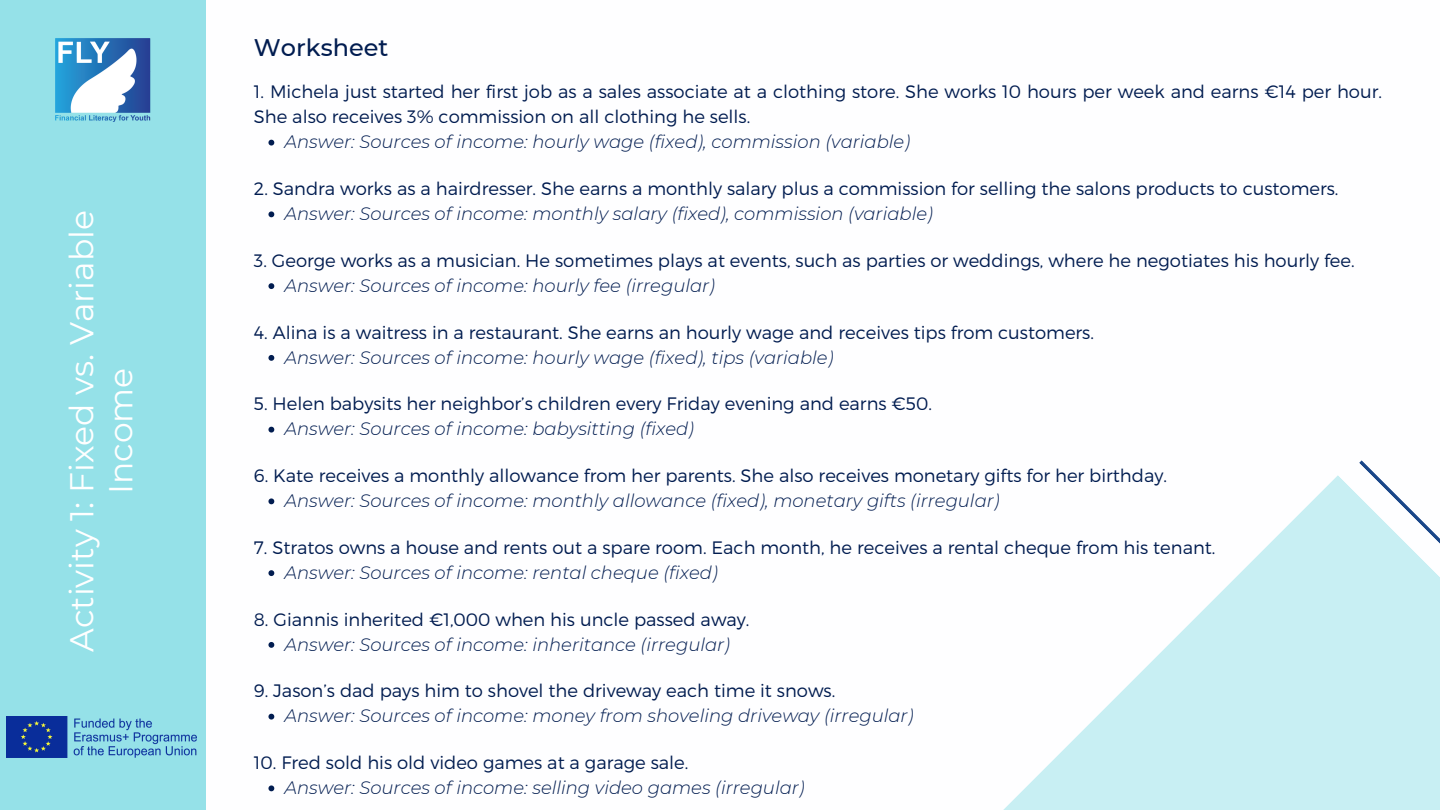
<style>
.page{position:relative;width:1440px;height:810px;background:#fff}
.page>*{position:absolute;margin:0;border:0;box-sizing:border-box;transform-origin:0 0}
.t1{font:33px/39px "Montserrat";color:#fff;text-align:center}
.t2{font:500 24px "Montserrat";color:#011c50}
.t3{font:300 18px/25.1px "Montserrat";color:#011c50}
.t4{font:italic 300 18px "Montserrat";color:#011c50}
</style>
<div class="page">
<div style="left:0;top:0;width:205px;height:810px;background:#95e1e8"></div>
<img style="left:55px;top:38px;width:96px;height:84px">
<img style="left:7px;top:716px;width:190px;height:42px">
<svg style="left:268px;top:140px;width:6px;height:6px"></svg>
<svg style="left:268px;top:211px;width:6px;height:6px"></svg>
<svg style="left:268px;top:283px;width:6px;height:6px"></svg>
<svg style="left:268px;top:355px;width:6px;height:6px"></svg>
<svg style="left:268px;top:427px;width:6px;height:6px"></svg>
<svg style="left:268px;top:498px;width:6px;height:6px"></svg>
<svg style="left:268px;top:570px;width:6px;height:6px"></svg>
<svg style="left:268px;top:642px;width:6px;height:6px"></svg>
<svg style="left:268px;top:714px;width:6px;height:6px"></svg>
<svg style="left:268px;top:785px;width:6px;height:6px"></svg>
<svg style="left:1003px;top:475px;width:437px;height:335px;fill:#c8eff3"></svg>
<svg style="left:1359px;top:460px;width:81px;height:202px"></svg>
<p class="t1" style="left:62px;top:652px;width:444px;rotate:-90deg">Activity 1: Fixed vs. Variable<br>Income</p>
<p class="t2" style="left:254px;top:33px;width:136px">Worksheet</p>
<p class="t3" style="left:254px;top:78px;width:1130px">1. Michela just started her first job as a sales associate at a clothing store. She works 10 hours per week and earns €14 per hour.<br>She also receives 3% commission on all clothing he sells.</p>
<p class="t4" style="left:284px;top:131px;width:627px">Answer: Sources of income: hourly wage (fixed), commission (variable)</p>
<p class="t3" style="left:254px;top:175px;width:1086px">2. Sandra works as a hairdresser. She earns a monthly salary plus a commission for selling the salons products to customers.</p>
<p class="t4" style="left:284px;top:203px;width:650px">Answer: Sources of income: monthly salary (fixed), commission (variable)</p>
<p class="t3" style="left:254px;top:247px;width:1102px">3. George works as a musician. He sometimes plays at events, such as parties or weddings, where he negotiates his hourly fee.</p>
<p class="t4" style="left:284px;top:275px;width:432px">Answer: Sources of income: hourly fee (irregular)</p>
<p class="t3" style="left:254px;top:319px;width:842px">4. Alina is a waitress in a restaurant. She earns an hourly wage and receives tips from customers.</p>
<p class="t4" style="left:284px;top:346px;width:550px">Answer: Sources of income: hourly wage (fixed), tips (variable)</p>
<p class="t3" style="left:254px;top:391px;width:680px">5. Helen babysits her neighbor’s children every Friday evening and earns €50.</p>
<p class="t4" style="left:284px;top:418px;width:411px">Answer: Sources of income: babysitting (fixed)</p>
<p class="t3" style="left:254px;top:462px;width:915px">6. Kate receives a monthly allowance from her parents. She also receives monetary gifts for her birthday.</p>
<p class="t4" style="left:284px;top:490px;width:717px">Answer: Sources of income: monthly allowance (fixed), monetary gifts (irregular)</p>
<p class="t3" style="left:254px;top:534px;width:963px">7. Stratos owns a house and rents out a spare room. Each month, he receives a rental cheque from his tenant.</p>
<p class="t4" style="left:284px;top:562px;width:435px">Answer: Sources of income: rental cheque (fixed)</p>
<p class="t3" style="left:254px;top:606px;width:497px">8. Giannis inherited €1,000 when his uncle passed away.</p>
<p class="t4" style="left:284px;top:633px;width:447px">Answer: Sources of income: inheritance (irregular)</p>
<p class="t3" style="left:254px;top:678px;width:583px">9. Jason’s dad pays him to shovel the driveway each time it snows.</p>
<p class="t4" style="left:284px;top:705px;width:631px">Answer: Sources of income: money from shoveling driveway (irregular)</p>
<p class="t3" style="left:254px;top:749px;width:436px">10. Fred sold his old video games at a garage sale.</p>
<p class="t4" style="left:284px;top:777px;width:522px">Answer: Sources of income: selling video games (irregular)</p>
</div>
